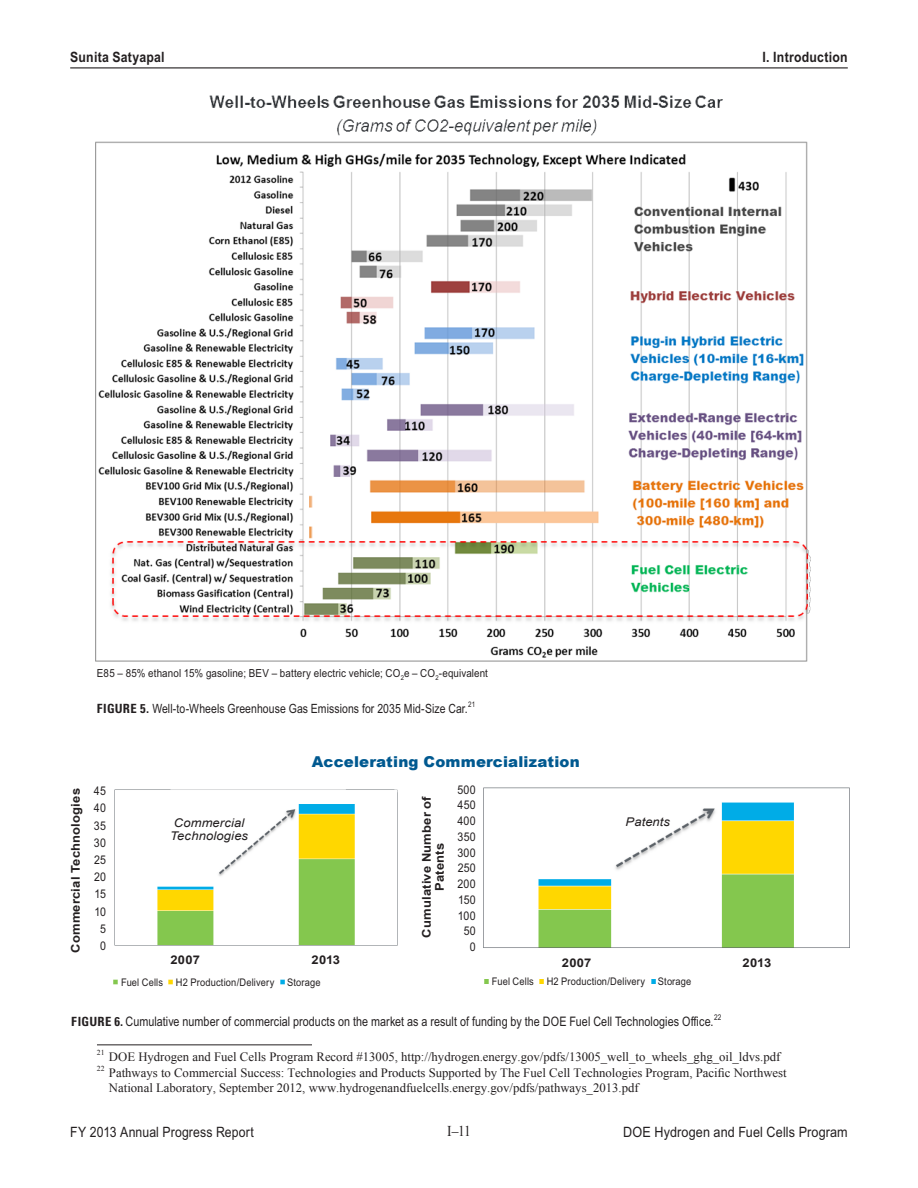
<style>
.page{position:relative;width:918px;height:1188px;background:#fff}
.page>*{position:absolute;margin:0;border:0;box-sizing:border-box;transform-origin:0 0}
.t1{font:900 15px "Arial";letter-spacing:.01em;color:#005990}
.t2{font:15px "Times New Roman";color:#231f20;scale:.9 1}
.t3{font:14.25px "Arial Narrow MT Pro";letter-spacing:.01em;color:#231f20;scale:1.08 1}
.t4{font:700 14.25px "Arial Narrow MT Pro";letter-spacing:.015em;color:#231f20;scale:1.05 1}
.t5{font:14.25px "Arial Narrow MT Pro";letter-spacing:.01em;color:#231f20;scale:1.05 1}
.t6{font:13.2px "Arial Narrow MT Pro";letter-spacing:.005em;color:#231f20}
.t7{font:12.75px/15px "Times New Roman";color:#231f20}
.t8{font:12.75px "Arial Narrow MT Pro";letter-spacing:.01em;color:#231f20}
.t9{font:700 12px/13px "Arial";letter-spacing:.015em;color:#231f20;text-align:center;scale:1.08 1}
.t10{font:12px/15.8px "Arial Narrow MT Pro";letter-spacing:.02em;color:#231f20;text-align:center;scale:1.08 1}
.t11{font:italic 12px/13px "Arial";letter-spacing:.01em;color:#231f20;scale:1.08 1}
.t12{font:11.1px "Arial Narrow MT Pro";letter-spacing:.01em;color:#231f20;scale:1.08 1}
.t13{font:10.5px "Arial Narrow MT Pro";letter-spacing:.015em;color:#231f20;scale:1.08 1}
.t14{font:7.8px "Arial Narrow MT Pro";color:#231f20}
.t15{font:7.65px "Times New Roman";color:#231f20}
.t16{font:7.65px "Arial Narrow MT Pro";color:#231f20}
.s1{font-family:"Zurich BT";font-weight:700;font-stretch:condensed}
.s2{font-family:"Zurich BT";font-weight:700;font-stretch:condensed;font-size:12.75px}
</style>
<div class="page">
<hr style="left:70px;top:67px;width:778px;height:1px;background:#231f20">
<img style="left:114px;top:789px;width:284px;height:157px">
<img style="left:483px;top:787px;width:367px;height:161px">
<hr style="left:97px;top:1045px;width:215px;height:1px;background:#231f20">
<img style="left:95px;top:95px;width:716px;height:566px">
<img style="left:113px;top:979px;width:172px;height:6px">
<img style="left:484px;top:979px;width:172px;height:5px">
<p class="t4" style="left:70px;top:49px;width:91px">Sunita Satyapal</p>
<p class="t4" style="left:762px;top:48px;width:83px">I. Introduction</p>
<p class="t12" style="left:97px;top:666px;width:364px">E85 – 85% ethanol 15% gasoline; BEV – battery electric vehicle; CO<sub>2</sub>e – CO<sub>2</sub>-equivalent</p>
<p class="t8" style="left:97px;top:700px;width:372px"><span class="s1">FIGURE 5.</span> Well-to-Wheels Greenhouse Gas Emissions for 2035 Mid-Size Car.</p>
<p class="t16" style="left:468px;top:699px;width:8px">21</p>
<p class="t9" style="left:69px;top:953px;width:154px;rotate:-90deg">Commercial Technologies</p>
<p class="t1" style="left:312px;top:751px;width:269px">Accelerating Commercialization</p>
<p class="t10" style="left:94px;top:782px;width:13px;line-height:17.2px">45<br>40<br>35<br>30<br>25<br>20<br>15<br>10<br>5<br>0</p>
<p class="t9" style="left:420px;top:938px;width:133px;rotate:-90deg">Cumulative Number of<br>Patents</p>
<p class="t10" style="left:457px;top:781px;width:18px;text-align:right">500<br>450<br>400<br>350<br>300<br>250<br>200<br>150<br>100<br>50<br>0</p>
<p class="t11" style="left:170px;top:816px;width:74px">Commercial<br>Technologies</p>
<p class="t11" style="left:626px;top:815px;width:43px">Patents</p>
<p class="t9" style="left:170px;top:953px;width:29px">2007</p>
<p class="t9" style="left:312px;top:953px;width:28px">2013</p>
<p class="t9" style="left:562px;top:957px;width:29px">2007</p>
<p class="t9" style="left:743px;top:957px;width:28px">2013</p>
<p class="t13" style="left:121px;top:975px;width:186px">Fuel Cells H2 Production/Delivery Storage</p>
<p class="t13" style="left:492px;top:975px;width:186px">Fuel Cells H2 Production/Delivery Storage</p>
<p class="t6" style="left:71px;top:1013px;width:644px"><span class="s2">FIGURE 6.</span> Cumulative number of commercial products on the market as a result of funding by the DOE Fuel Cell Technologies Office.</p>
<p class="t14" style="left:714px;top:1012px;width:9px">22</p>
<p class="t7" style="left:97px;top:1049px;width:685px"><sup>21</sup> DOE Hydrogen and Fuel Cells Program Record #13005, http://hydrogen.energy.gov/pdfs/13005_well_to_wheels_ghg_oil_ldvs.pdf</p>
<p class="t15" style="left:97px;top:1064px;width:9px">22</p>
<p class="t7" style="left:109px;top:1065px;width:679px">Pathways to Commercial Success: Technologies and Products Supported by The Fuel Cell Technologies Program, Pacific Northwest<br>National Laboratory, September 2012, www.hydrogenandfuelcells.energy.gov/pdfs/pathways_2013.pdf</p>
<p class="t5" style="left:70px;top:1123px;width:176px">FY 2013 Annual Progress Report</p>
<p class="t2" style="left:447px;top:1121px;width:28px">I–11</p>
<p class="t3" style="left:623px;top:1124px;width:210px">DOE Hydrogen and Fuel Cells Program</p>
</div>
